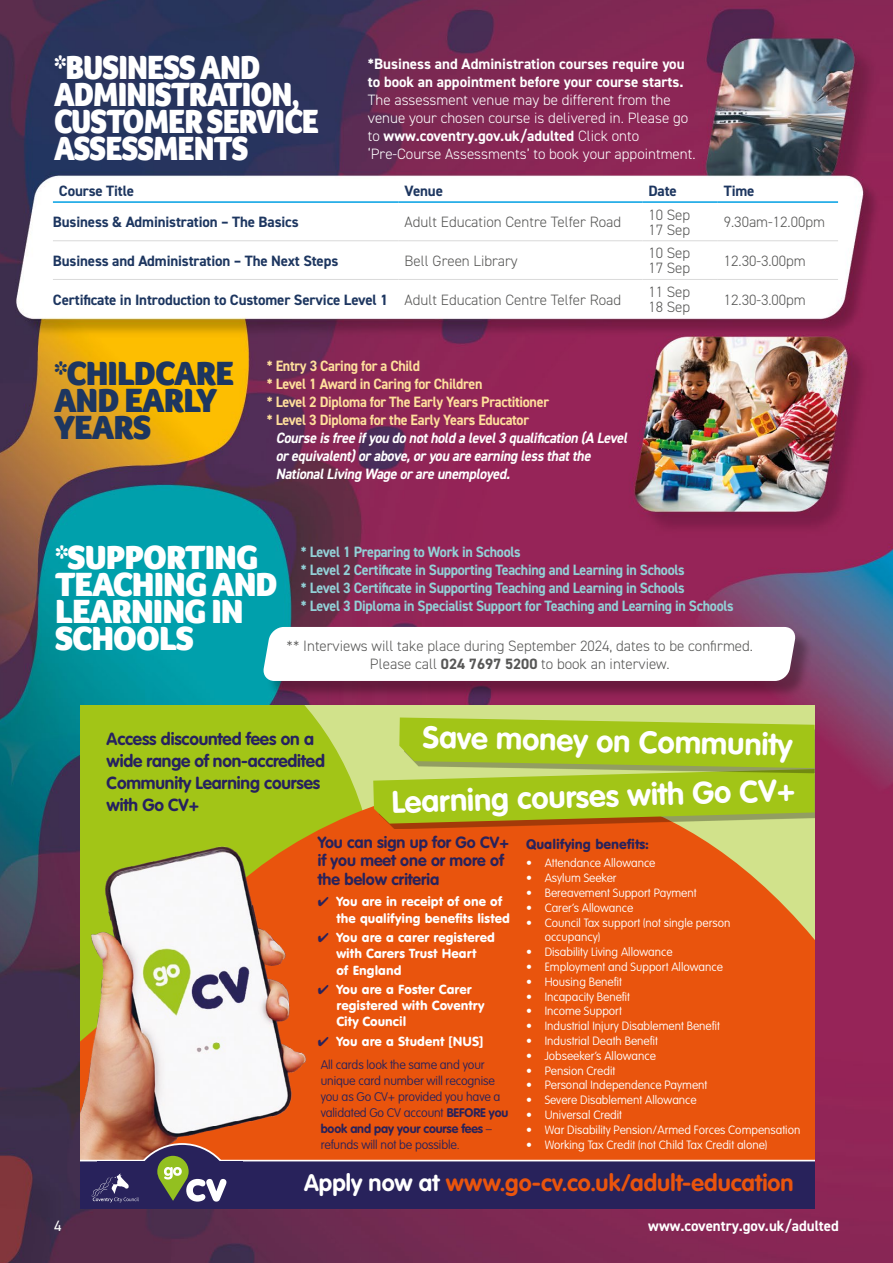
<style>
.page{position:relative;width:893px;height:1263px;background:#fff}
.page>*{position:absolute;margin:0;border:0;box-sizing:border-box;transform-origin:0 0}
.t1{font:900 34.5px/27px "Foco";letter-spacing:-.03em;color:#fff;scale:.9 1}
.t2{font:900 34.5px/27px "Foco";letter-spacing:-.03em;color:#fff}
.t3{font:900 34.5px/27px "Foco";letter-spacing:-.03em;color:#1d3660}
.t4{font:700 30.9px "VAG Rounded";color:#fff}
.t5{font:700 23.4px "VAG Rounded";letter-spacing:.005em;color:#e9540d}
.t6{font:700 17.25px/22.2px "VAG Rounded";letter-spacing:-.01em;color:#26215f}
.t7{font:700 16.05px/18.5px "VAG Rounded";color:#28225b}
.t8{font:300 15px/15px "DIN2014";color:#575756}
.t9{font:700 15px/18px "DIN2014";letter-spacing:-.02em;color:#92d1d7;scale:.94 1}
.t10{font:700 15px "DIN2014";letter-spacing:-.01em;color:#1d3660}
.t11{font:300 15px/18px "DIN2014";color:#fff}
.t12{font:italic 700 15px/18px "DIN2014";color:#fff;scale:.94 1}
.t13{font:700 15px/18px "DIN2014";letter-spacing:-.02em;color:#ffdf9c;scale:.94 1}
.t14{font:700 15px/18px "DIN2014";color:#fff}
.t15{font:15px "DIN2014";color:#fff}
.t16{font:13.5px "VAG Rounded BT";color:#28225b}
.t17{font:12.9px/16px "VAG Rounded BT";letter-spacing:.005em;color:#fff}
.t18{font:100 12.3px/16px "VAG Rounded";letter-spacing:-.01em;color:#28225b}
.t19{font:100 11.85px/14.9px "VAG Rounded";color:#fff}
.s1{font-weight:700}
.s2{font-weight:300;color:#575756}
.s3{color:#28225b}
.s4{color:#fff}
</style>
<div class="page">
<img style="left:0;top:0;width:893px;height:1263px">
<svg style="left:80px;top:706px;width:356px;height:55px;background:#abca2d"></svg>
<svg style="left:80px;top:761px;width:735px;height:382px;background:#df6613"></svg>
<div style="left:378px;top:767px;width:437px;height:62px;background:#000;opacity:.3"></div>
<img style="left:80px;top:838px;width:234px;height:305px">
<svg style="left:80px;top:1143px;width:735px;height:66px;background:#5f3a50"></svg>
<svg style="left:373px;top:717px;width:442px;height:106px;background:#a7c32a"></svg>
<hr style="left:399px;top:240px;width:243px;height:1px;background:#dadada">
<hr style="left:399px;top:279px;width:243px;height:1px;background:#dadada">
<hr style="left:53px;top:240px;width:346px;height:1px;background:#dadada">
<hr style="left:642px;top:240px;width:76px;height:1px;background:#dadada">
<hr style="left:718px;top:240px;width:120px;height:1px;background:#dadada">
<hr style="left:53px;top:279px;width:346px;height:1px;background:#dadada">
<hr style="left:642px;top:279px;width:76px;height:1px;background:#dadada">
<hr style="left:718px;top:279px;width:120px;height:1px;background:#dadada">
<hr style="left:53px;top:201px;width:346px;height:2px;background:#009fe3">
<hr style="left:399px;top:201px;width:243px;height:2px;background:#009fe3">
<hr style="left:642px;top:201px;width:76px;height:2px;background:#009fe3">
<hr style="left:718px;top:201px;width:120px;height:2px;background:#009fe3">
<div style="left:266px;top:629px;width:548px;height:70px;background:#000;opacity:.3"></div>
<svg style="left:261px;top:627px;width:536px;height:54px"></svg>
<h1 class="t1" style="left:54px;top:53px;width:296px">*BUSINESS AND<br>ADMINISTRATION,<br>CUSTOMER SERVICE<br>ASSESSMENTS</h1>
<p class="t14" style="left:368px;top:55px;width:318px">*Business and Administration courses require you to book an appointment before your course starts.</p>
<p class="t11" style="left:368px;top:91px;width:329px">The assessment venue may be different from the venue your chosen course is delivered in. Please go to <span class="s1">www.coventry.gov.uk/adulted</span> Click onto ‘Pre-Course Assessments’ to book your appointment.</p>
<p class="t10" style="left:59px;top:181px;width:77px">Course Title</p>
<p class="t10" style="left:405px;top:181px;width:40px">Venue</p>
<p class="t10" style="left:648px;top:181px;width:30px">Date</p>
<p class="t10" style="left:724px;top:181px;width:32px">Time</p>
<p class="t10" style="left:53px;top:212px;width:247px">Business &amp; Administration – The Basics</p>
<p class="t8" style="left:405px;top:215px;width:218px">Adult Education Centre Telfer Road</p>
<p class="t8" style="left:648px;top:207px;width:43px">10 Sep<br>17 Sep</p>
<p class="t8" style="left:724px;top:215px;width:103px">9.30am-12.00pm</p>
<p class="t10" style="left:53px;top:251px;width:287px">Business and Administration – The Next Steps</p>
<p class="t8" style="left:405px;top:253px;width:115px">Bell Green Library</p>
<p class="t8" style="left:648px;top:246px;width:43px">10 Sep<br>17 Sep</p>
<p class="t8" style="left:724px;top:253px;width:84px">12.30-3.00pm</p>
<p class="t10" style="left:53px;top:289px;width:570px">Certificate in Introduction to Customer Service Level 1 <span class="s2">Adult Education Centre Telfer Road</span></p>
<p class="t8" style="left:648px;top:284px;width:43px">11 Sep<br>18 Sep</p>
<p class="t8" style="left:724px;top:292px;width:84px">12.30-3.00pm</p>
<h1 class="t3" style="left:54px;top:360px;width:182px">*CHILDCARE<br>AND EARLY<br>YEARS</h1>
<p class="t13" style="left:267px;top:357px;width:302px">* Entry 3 Caring for a Child<br>* Level 1 Award in Caring for Children<br>* Level 2 Diploma for The Early Years Practitioner * Level 3 Diploma for the Early Years Educator</p>
<p class="t12" style="left:276px;top:429px;width:379px">Courseisfreeifyou donothold alevel3 qualification (A Level orequivalent)orabove,oryou areearning lessthatthe<br>NationalLiving Wageorareunemployed.</p>
<h1 class="t2" style="left:55px;top:544px;width:224px">*SUPPORTING<br>TEACHING AND<br>LEARNING IN<br>SCHOOLS</h1>
<p class="t9" style="left:301px;top:543px;width:462px">* Level 1 Preparing to Work in Schools<br>* Level 2 Certificate in Supporting Teaching and Learning in Schools<br>* Level 3 Certificate in Supporting Teaching and Learning in Schools<br>* Level 3 Diploma in Specialist Support for Teaching and Learning in Schools</p>
<p class="t8" style="left:287px;top:637px;width:468px;line-height:18px;text-align:center">** Interviews will take place during September 2024, dates to be confirmed.<br>Please call <span class="s1">024 7697 5200</span> to book an interview.</p>
<h3 class="t6" style="left:107px;top:728px;width:209px">Access discounted fees on a</h3>
<h2 class="t4" style="left:423px;top:719px;width:371px;rotate:1deg">Save money on Community</h2>
<h3 class="t6" style="left:107px;top:750px;width:220px">wide range of non-accredited<br>Community Learning courses with Go CV+</h3>
<h2 class="t4" style="left:391px;top:785px;width:405px;rotate:-2deg">Learning courses with Go CV+</h2>
<h3 class="t7" style="left:318px;top:833px;width:193px">You can sign up for Go CV+ if you meet one or more of the below criteria</h3>
<p class="t17" style="left:336px;top:892px;width:175px;line-height:17.2px;text-indent:-19px"><span class="s3">✔</span> You are in receipt of one of the qualifying benefits listed</p>
<p class="t17" style="left:336px;top:929px;width:160px;text-indent:-19px"><span class="s3">✔</span> You are a carer registered with Carers Trust Heart<br>of England</p>
<p class="t17" style="left:336px;top:981px;width:150px;text-indent:-19px"><span class="s3">✔</span> You are a Foster Carer registered with Coventry<br>City Council</p>
<p class="t17" style="left:318px;top:1033px;width:167px"><span class="s3">✔</span> You are a Student [NUS]</p>
<p class="t18" style="left:321px;top:1057px;width:189px">All cards look the same and your unique card number will recognise you as Go CV+ provided you have a validated Go CV account <span class="s1">BEFORE you book and pay your course fees</span> – refunds will not be possible.</p>
<p class="t16" style="left:526px;top:835px;width:124px">Qualifying benefits:</p>
<p class="t19" style="left:526px;top:856px;width:131px">• Attendance Allowance</p>
<p class="t19" style="left:526px;top:871px;width:92px">• ✔ Asylum Seeker</p>
<p class="t19" style="left:526px;top:886px;width:172px">• ✔ Bereavement Support Payment</p>
<p class="t19" style="left:526px;top:900px;width:109px">• ✔ Carer’s Allowance</p>
<p class="t19" style="left:545px;top:915px;width:187px;text-indent:-19px">• Council Tax support (not single person occupancy)</p>
<p class="t19" style="left:526px;top:945px;width:148px">• ✔ Disability Living Allowance</p>
<p class="t19" style="left:526px;top:960px;width:198px">• ✔ Employment and Support Allowance</p>
<p class="t19" style="left:526px;top:974px;width:97px">• ✔ Housing Benefit</p>
<p class="t19" style="left:526px;top:989px;width:105px">• ✔ Incapacity Benefit</p>
<p class="t19" style="left:526px;top:1004px;width:97px">• Income Support</p>
<p class="t19" style="left:526px;top:1019px;width:195px">• ✔ Industrial Injury Disablement Benefit</p>
<p class="t19" style="left:526px;top:1034px;width:133px">• ✔ Industrial Death Benefit</p>
<p class="t19" style="left:526px;top:1049px;width:131px">• ✔ Jobseeker’s Allowance</p>
<p class="t19" style="left:526px;top:1063px;width:91px">• ✔ Pension Credit</p>
<p class="t19" style="left:526px;top:1078px;width:183px">• ✔ Personal Independence Payment</p>
<p class="t19" style="left:526px;top:1093px;width:172px">• Severe Disablement Allowance</p>
<p class="t19" style="left:526px;top:1108px;width:97px">• Universal Credit</p>
<p class="t19" style="left:526px;top:1123px;width:276px">• War Disability Pension/Armed Forces Compensation</p>
<p class="t19" style="left:526px;top:1137px;width:243px">• Working Tax Credit (not Child Tax Credit alone)</p>
<h3 class="t5" style="left:304px;top:1169px;width:491px"><span class="s4">Apply now at</span> www.go-cv.co.uk/adult-education</h3>
<p class="t15" style="left:54px;top:1216px;width:9px">4</p>
<p class="t14" style="left:648px;top:1216px;width:192px">www.coventry.gov.uk/adulted</p>
</div>
